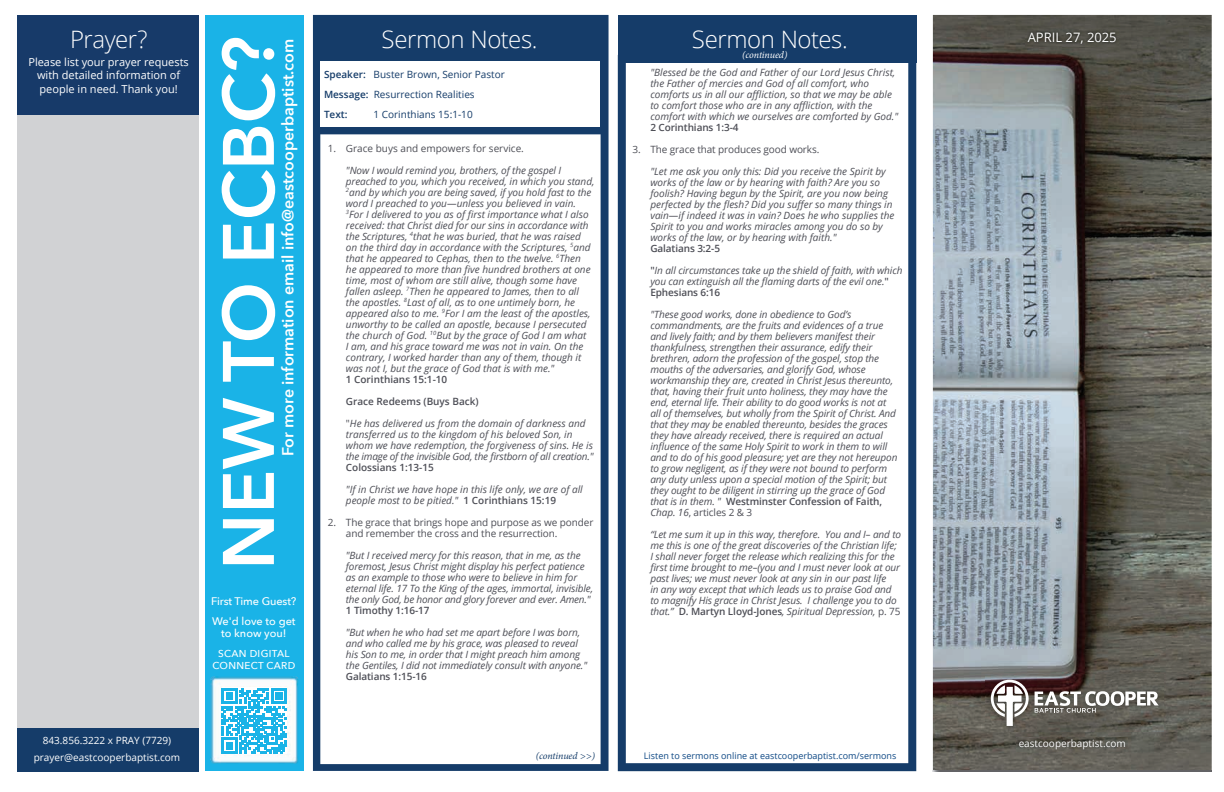
<style>
.page{position:relative;width:1224px;height:792px;background:#fff}
.page>*{position:absolute;margin:0;border:0;box-sizing:border-box;transform-origin:0 0}
.t1{font:600 72px "Avenir Next";color:#fff}
.t2{font:300 24px "Open Sans";letter-spacing:-.02em;color:#fff}
.t3{font:600 16px "Avenir Next";color:#fff}
.t4{font:13px "Open Sans";color:#fff}
.t5{font:11px/13.2px "Open Sans";color:#fff;text-align:center}
.t6{font:500 11px/20px "Avenir Next";letter-spacing:-.005em;color:#fff}
.t7{font:italic 10px/11px "Open Sans";letter-spacing:-.01em;color:#4d4e56}
.t8{font:10px/11px "Open Sans";letter-spacing:-.01em;color:#4d4e56}
.t9{font:600 10px "Open Sans";color:#4d4e56}
.t10{font:10px/20px "Open Sans";color:#153c69}
.t11{font:10px "Open Sans";color:#fff}
.t12{font:500 10px/12px "Avenir Next";letter-spacing:.03em;color:#fff;text-align:center}
.t13{font:italic 10px "Minion Pro";letter-spacing:-.01em;color:#143c69}
.t14{font:italic 10px "Minion Pro";letter-spacing:-.01em;color:#fff}
.t15{font:9px "Open Sans";color:#0f4985}
.s1{font-weight:600}
.s2{font-style:normal}
.s3{font-weight:600;font-style:normal}
</style>
<div class="page">
<div style="left:205px;top:15px;width:98px;height:756px;background:#1ab3e7"></div>
<img style="left:210px;top:676px;width:88px;height:88px">
<svg style="left:221px;top:688px;width:66px;height:66px"></svg>
<div style="left:17px;top:45px;width:182px;height:725px;background:#d1d2d4"></div>
<div style="left:17px;top:15px;width:182px;height:100px;background:#173a69"></div>
<div style="left:17px;top:728px;width:182px;height:43px;background:#153c69"></div>
<svg style="left:618px;top:62px;width:298px;height:709px"></svg>
<div style="left:618px;top:15px;width:299px;height:47px;background:#153c69"></div>
<svg style="left:313px;top:15px;width:296px;height:756px"></svg>
<div style="left:320px;top:61px;width:280px;height:66px;background:#fff"></div>
<img style="left:933px;top:15px;width:279px;height:756px">
<img style="left:985px;top:674px;width:178px;height:57px">
<svg style="left:991px;top:680px;width:38px;height:46px"></svg>
<svg style="left:1035px;top:691px;width:124px;height:22px"></svg>
<img style="left:1025px;top:30px;width:94px;height:16px">
<img style="left:1017px;top:738px;width:110px;height:14px">
<h2 class="t2" style="left:70px;top:23px;width:79px">Prayer?</h2>
<p class="t5" style="left:28px;top:55px;width:162px">Please list your prayer requests with detailed information of people in need. Thank you!</p>
<h1 class="t1" style="left:187px;top:570px;width:535px;rotate:-90deg">NEW TO ECBC?</h1>
<h3 class="t3" style="left:274px;top:456px;width:419px;rotate:-90deg">For more information email info@eastcooperbaptist.com</h3>
<p class="t6" style="left:211px;top:591px;width:87px">First Time Guest?<br>We'd love to get</p>
<p class="t6" style="left:221px;top:623px;width:67px">to know you!</p>
<p class="t12" style="left:212px;top:647px;width:84px">SCAN DIGITAL<br>CONNECT CARD</p>
<h2 class="t2" style="left:382px;top:23px;width:158px">Sermon Notes.</h2>
<p class="t10" style="left:324px;top:64px;width:182px"><span class="s1">Speaker:</span> Buster Brown, Senior Pastor<br><span class="s1">Message:</span> Resurrection Realities<br><span class="s1">Text:</span></p>
<p class="t10" style="left:374px;top:104px;width:101px">1 Corinthians 15:1-10</p>
<p class="t8" style="left:328px;top:142px;width:198px">1. Grace buys and empowers for service.</p>
<p class="t7" style="left:346px;top:164px;width:250px">"Now I would remind you, brothers, of the gospel I preached to you, which you received, in which you stand, <sup>2</sup>and by which you are being saved, if you hold fast to the word I preached to you—unless you believed in vain.<br><sup>3</sup>For I delivered to you as of first importance what I also received: that Christ died for our sins in accordance with the Scriptures, <sup>4</sup>that he was buried, that he was raised on the third day in accordance with the Scriptures, <sup>5</sup>and that he appeared to Cephas, then to the twelve. <sup>6</sup>Then<br>he appeared to more than five hundred brothers at one time, most of whom are still alive, though some have fallen asleep. <sup>7</sup>Then he appeared to James, then to all the apostles. <sup>8</sup>Last of all, as to one untimely born, he appeared also to me. <sup>9</sup>For I am the least of the apostles, unworthy to be called an apostle, because I persecuted the church of God. <sup>10</sup>But by the grace of God I am what<br>I am, and his grace toward me was not in vain. On the contrary, I worked harder than any of them, though it was not I, but the grace of God that is with me."</p>
<p class="t9" style="left:346px;top:372px;width:103px">1 Corinthians 15:1-10</p>
<p class="t9" style="left:346px;top:394px;width:134px">Grace Redeems (Buys Back)</p>
<p class="t7" style="left:346px;top:417px;width:249px"><span class="s2">"</span>He has delivered us from the domain of darkness and transferred us to the kingdom of his beloved Son, in whom we have redemption, the forgiveness of sins. He is the image of the invisible God, the firstborn of all creation."</p>
<p class="t9" style="left:346px;top:460px;width:90px">Colossians 1:13-15</p>
<p class="t7" style="left:346px;top:483px;width:238px">"If in Christ we have hope in this life only, we are of all people most to be pitied." <span class="s3">1 Corinthians 15:19</span></p>
<p class="t8" style="left:346px;top:516px;width:249px;text-indent:-18px">2. The grace that brings hope and purpose as we ponder and remember the cross and the resurrection.</p>
<p class="t7" style="left:346px;top:549px;width:249px">"But I received mercy for this reason, that in me, as the foremost, Jesus Christ might display his perfect patience as an example to those who were to believe in him for eternal life. 17 To the King of the ages, immortal, invisible, the only God, be honor and glory forever and ever. Amen."</p>
<p class="t9" style="left:346px;top:603px;width:85px">1 Timothy 1:16-17</p>
<p class="t7" style="left:346px;top:626px;width:243px">"But when he who had set me apart before I was born, and who called me by his grace, was pleased to reveal his Son to me, in order that I might preach him among the Gentiles, I did not immediately consult with anyone."</p>
<p class="t9" style="left:346px;top:669px;width:82px">Galatians 1:15-16</p>
<h2 class="t2" style="left:692px;top:23px;width:158px">Sermon Notes.</h2>
<p class="t14" style="left:742px;top:48px;width:47px">(continued)</p>
<p class="t7" style="left:650px;top:67px;width:250px">"Blessed be the God and Father of our Lord Jesus Christ, the Father of mercies and God of all comfort, who comforts us in all our affliction, so that we may be able to comfort those who are in any affliction, with the comfort with which we ourselves are comforted by God."</p>
<p class="t9" style="left:650px;top:121px;width:90px">2 Corinthians 1:3-4</p>
<p class="t8" style="left:632px;top:144px;width:189px">3. The grace that produces good works.</p>
<p class="t7" style="left:650px;top:166px;width:246px">"Let me ask you only this: Did you receive the Spirit by works of the law or by hearing with faith? Are you so foolish? Having begun by the Spirit, are you now being perfected by the flesh? Did you suffer so many things in vain—if indeed it was in vain? Does he who supplies the Spirit to you and works miracles among you do so by works of the law, or by hearing with faith."</p>
<p class="t9" style="left:650px;top:242px;width:71px">Galatians 3:2-5</p>
<p class="t7" style="left:650px;top:265px;width:254px"><span class="s3">"</span>In all circumstances take up the shield of faith, with which you can extinguish all the flaming darts of the evil one.<span class="s3">"<br>Ephesians 6:16</span></p>
<p class="t7" style="left:650px;top:309px;width:249px">"These good works, done in obedience to God’s commandments, are the fruits and evidences of a true and lively faith; and by them believers manifest their thankfulness, strengthen their assurance, edify their brethren, adorn the profession of the gospel, stop the mouths of the adversaries, and glorify God, whose workmanship they are, created in Christ Jesus thereunto, that, having their fruit unto holiness, they may have the end, eternal life. Their ability to do good works is not at all of themselves, but wholly from the Spirit of Christ. And that they may be enabled thereunto, besides the graces they have already received, there is required an actual influence of the same Holy Spirit to work in them to will and to do of his good pleasure; yet are they not hereupon to grow negligent, as if they were not bound to perform any duty unless upon a special motion of the Spirit; but they ought to be diligent in stirring up the grace of God that is in them. " <span class="s3">Westminster Confession of Faith, </span>Chap. 16<span class="s2">, articles 2 &amp; 3</span></p>
<p class="t7" style="left:650px;top:529px;width:252px">“Let me sum it up in this way, therefore. You and I– and to me this is one of the great discoveries of the Christian life; I shall never forget the release which realizing this for the first time brought to me–(you and I must never look at our past lives; we must never look at any sin in our past life<br>in any way except that which leads us to praise God and to magnify His grace in Christ Jesus. I challenge you to do that.” <span class="s3">D. Martyn Lloyd-Jones</span>, Spiritual Depression, <span class="s2">p. 75</span></p>
<h3 class="t4" style="left:1028px;top:28px;width:91px">APRIL 27, 2025</h3>
<p class="t11" style="left:43px;top:734px;width:130px">843.856.3222 x PRAY (7729)</p>
<p class="t11" style="left:1019px;top:737px;width:109px">eastcooperbaptist.com</p>
<p class="t11" style="left:34px;top:751px;width:148px">prayer@eastcooperbaptist.com</p>
<p class="t13" style="left:536px;top:749px;width:61px">(continued &gt;&gt;)</p>
<p class="t15" style="left:644px;top:749px;width:254px">Listen to sermons online at eastcooperbaptist.com/sermons</p>
</div>
